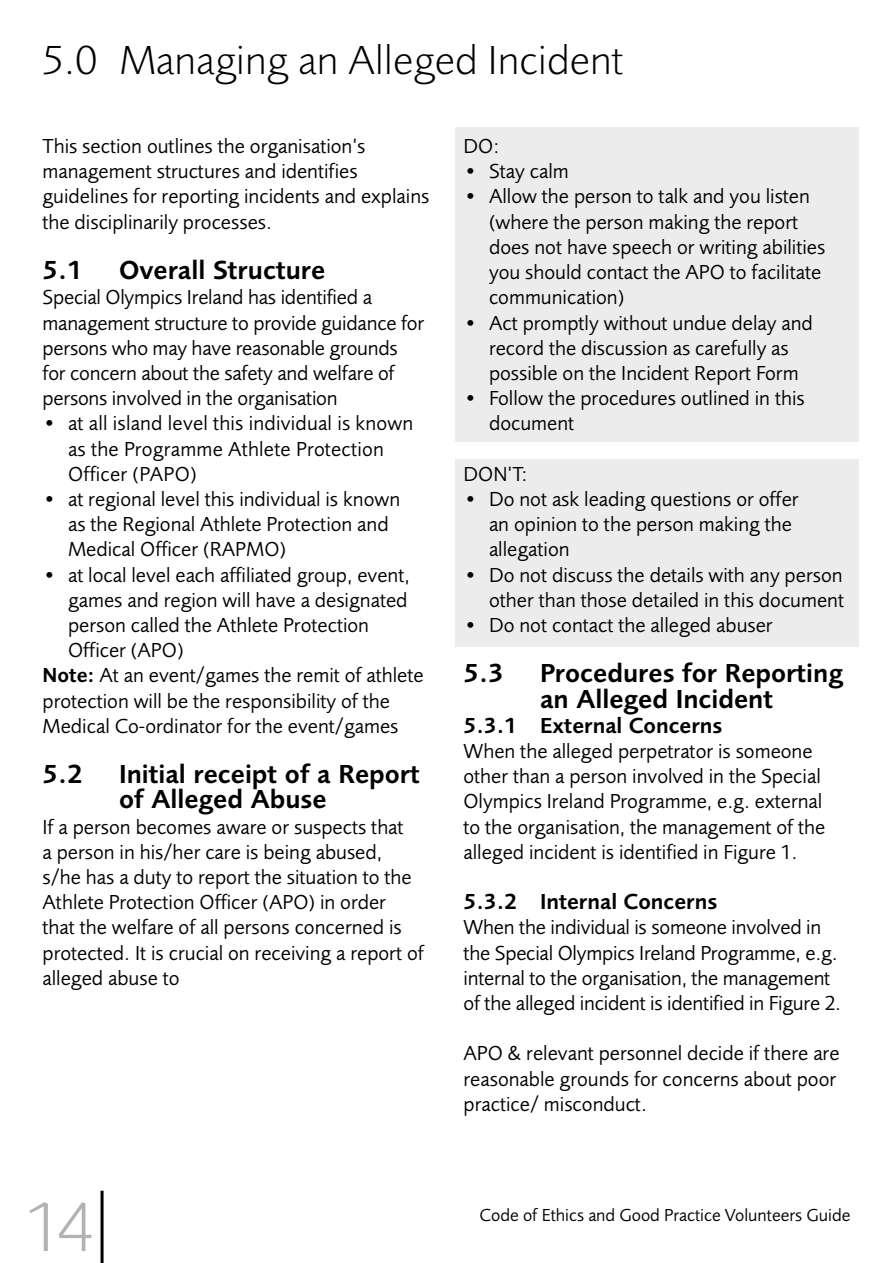
<style>
.page{position:relative;width:893px;height:1263px;background:#fff}
.page>*{position:absolute;margin:0;border:0;box-sizing:border-box;transform-origin:0 0}
.t1{font:300 72px "Foundry Sans";color:#b1b2b4}
.t2{font:300 42px "Foundry Sans";color:#000}
.t3{font:600 27px/25.2px "Foundry Sans";color:#000}
.t4{font:600 22.5px "Foundry Sans";color:#000}
.t5{font:21px/25.2px "Foundry Sans";color:#000}
.t6{font:18px "Foundry Sans";color:#000}
.s1{font-weight:600}
</style>
<div class="page">
<hr style="left:101px;top:1191px;width:3px;height:72px;background:#000">
<div style="left:455px;top:459px;width:404px;height:187px;background:#ececed"></div>
<div style="left:455px;top:128px;width:404px;height:314px;background:#ececed"></div>
<h2 class="t2" style="left:43px;top:35px;width:583px">5.0 Managing an Alleged Incident</h2>
<p class="t5" style="left:43px;top:133px;width:388px">This section outlines the organisation’s management structures and identifies guidelines for reporting incidents and explains the disciplinarily processes.</p>
<p class="t3" style="left:43px;top:257px;width:42px">5.1</p>
<p class="t3" style="left:119px;top:257px;width:208px">Overall Structure</p>
<p class="t5" style="left:43px;top:285px;width:383px">Special Olympics Ireland has identified a management structure to provide guidance for persons who may have reasonable grounds for concern about the safety and welfare of persons involved in the organisation</p>
<p class="t5" style="left:68px;top:411px;width:347px;text-indent:-26px">• at all island level this individual is known as the Programme Athlete Protection<br>Officer (PAPO)</p>
<p class="t5" style="left:68px;top:486px;width:334px;text-indent:-26px">• at regional level this individual is known as the Regional Athlete Protection and<br>Medical Officer (RAPMO)</p>
<p class="t5" style="left:43px;top:562px;width:369px">• at local level each affiliated group, event,</p>
<p class="t5" style="left:68px;top:587px;width:341px">games and region will have a designated</p>
<p class="t5" style="left:68px;top:612px;width:303px">person called the Athlete Protection</p>
<p class="t5" style="left:68px;top:637px;width:117px">Officer (APO)</p>
<p class="t5" style="left:43px;top:663px;width:383px"><span class="s1">Note:</span> At an event/games the remit of athlete</p>
<p class="t5" style="left:43px;top:688px;width:349px">protection will be the responsibility of the</p>
<p class="t5" style="left:43px;top:713px;width:357px">Medical Co-ordinator for the event/games</p>
<p class="t3" style="left:43px;top:761px;width:42px">5.2</p>
<p class="t3" style="left:119px;top:761px;width:302px">Initial receipt of a Report of Alleged Abuse</p>
<p class="t5" style="left:43px;top:814px;width:383px">If a person becomes aware or suspects that<br>a person in his/her care is being abused, s/he has a duty to report the situation to the Athlete Protection Officer (APO) in order<br>that the welfare of all persons concerned is protected. It is crucial on receiving a report of alleged abuse to</p>
<p class="t5" style="left:463px;top:133px;width:37px">DO:</p>
<p class="t5" style="left:463px;top:159px;width:107px">• Stay calm</p>
<p class="t5" style="left:489px;top:184px;width:338px;text-indent:-26px">• Allow the person to talk and you listen (where the person making the report does not have speech or writing abilities you should contact the APO to facilitate communication)</p>
<p class="t5" style="left:463px;top:310px;width:351px;text-align:center">• Act promptly without undue delay and record the discussion as carefully as possible on the Incident Report Form</p>
<p class="t5" style="left:489px;top:385px;width:317px;text-indent:-26px">• Follow the procedures outlined in this document</p>
<p class="t5" style="left:463px;top:461px;width:66px">DON’T:</p>
<p class="t5" style="left:489px;top:486px;width:311px;text-indent:-26px">• Do not ask leading questions or offer an opinion to the person making the allegation</p>
<p class="t5" style="left:463px;top:562px;width:382px;text-align:right">• Do not discuss the details with any person other than those detailed in this document</p>
<p class="t5" style="left:463px;top:612px;width:311px">• Do not contact the alleged abuser</p>
<p class="t3" style="left:463px;top:661px;width:42px">5.3</p>
<p class="t3" style="left:540px;top:661px;width:304px">Procedures for Reporting an Alleged Incident</p>
<p class="t4" style="left:463px;top:712px;width:260px">5.3.1 External Concerns</p>
<p class="t5" style="left:463px;top:738px;width:363px">When the alleged perpetrator is someone other than a person involved in the Special Olympics Ireland Programme, e.g. external to the organisation, the management of the alleged incident is identified in Figure 1.</p>
<p class="t4" style="left:463px;top:888px;width:255px">5.3.2 Internal Concerns</p>
<p class="t5" style="left:463px;top:915px;width:379px">When the individual is someone involved in the Special Olympics Ireland Programme, e.g. internal to the organisation, the management of the alleged incident is identified in Figure 2.</p>
<p class="t5" style="left:463px;top:1041px;width:378px">APO &amp; relevant personnel decide if there are reasonable grounds for concerns about poor practice/ misconduct.</p>
<h1 class="t1" style="left:24px;top:1184px;width:33px">14</h1>
<p class="t6" style="left:480px;top:1205px;width:372px">Code of Ethics and Good Practice Volunteers Guide</p>
</div>
